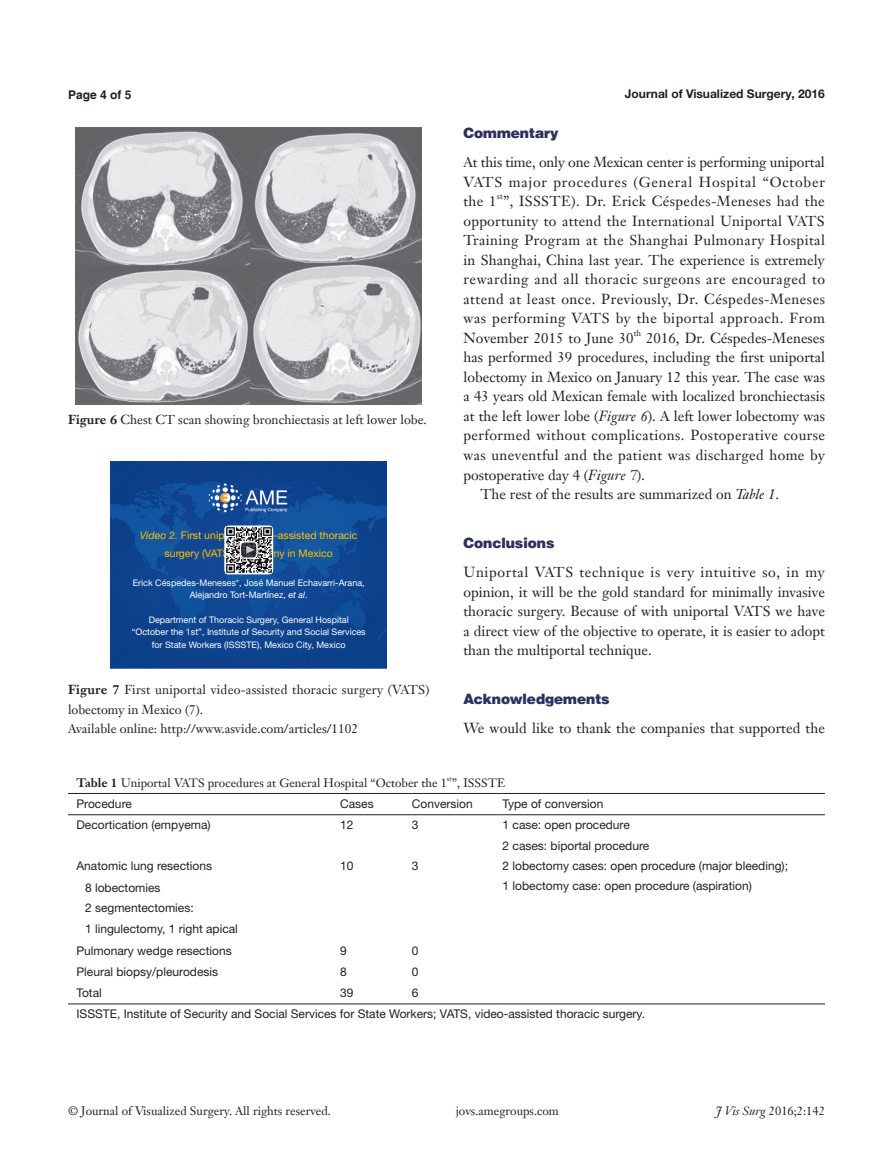
<style>
.page{position:relative;width:893px;height:1170px;background:#fff}
.page>*{position:absolute;margin:0;border:0;box-sizing:border-box;transform-origin:0 0}
.t1{font:14.25px/19.5px "Janson Text LT";letter-spacing:.005em;color:#231f20;text-align:justify}
.一级标题-6_5{font:900 14.25px "Helvetica";color:#2c305d}
.一级标题正体{font:900 14.25px "Helvetica";color:#2c305d}
.t2{font:12.75px/19.5px "Janson Text LT";color:#231f20}
.t3{font:12px "Helvetica Neue LT Pro";color:#231f20}
.t4{font:12px "Janson Text LT";color:#231f20}
.t5{font:700 12px "Helvetica Neue LT Pro";color:#231f20}
.t6{font:700 12px "Helvetica";color:#231f20}
.t7{font:11.55px "Times New Roman";color:#fff}
.t8{font:10.5px/18px "Helvetica Neue LT Pro";color:#ffc000;text-align:center}
.t9{font:9px/12.5px "Helvetica Neue LT Pro";color:#fff;text-align:center}
.t10{font:8.25px "Janson Text LT";color:#231f20}
.t11{font:7.05px "Janson Text LT";color:#231f20}
.s1{font-weight:700}
.s2{font-style:italic}
</style>
<div class="page">
<hr style="left:68px;top:793px;width:272px;height:1px;background:#231f20">
<hr style="left:340px;top:793px;width:72px;height:1px;background:#231f20">
<hr style="left:412px;top:793px;width:91px;height:1px;background:#231f20">
<hr style="left:503px;top:793px;width:322px;height:1px;background:#231f20">
<hr style="left:68px;top:814px;width:272px;height:1px;background:#231f20">
<hr style="left:340px;top:814px;width:72px;height:1px;background:#231f20">
<hr style="left:412px;top:814px;width:91px;height:1px;background:#231f20">
<hr style="left:503px;top:814px;width:322px;height:1px;background:#231f20">
<hr style="left:68px;top:1003px;width:272px;height:1px;background:#231f20">
<hr style="left:340px;top:1003px;width:72px;height:1px;background:#231f20">
<hr style="left:412px;top:1003px;width:91px;height:1px;background:#231f20">
<hr style="left:503px;top:1003px;width:322px;height:1px;background:#231f20">
<img style="left:111px;top:461px;width:276px;height:207px">
<svg style="left:224px;top:525px;width:49px;height:49px"></svg>
<img style="left:225px;top:526px;width:47px;height:47px">
<svg style="left:240px;top:541px;width:17px;height:17px"></svg>
<div style="left:240px;top:541px;width:17px;height:17px;border:1px solid #fff;border-radius:4px"></div>
<img style="left:76px;top:128px;width:346px;height:277px">
<p class="t6" style="left:68px;top:88px;width:65px">Page 4 of 5</p>
<p class="t2" style="left:68px;top:409px;width:360px"><span class="s1">Figure 6</span> Chest CT scan showing bronchiectasis at left lower lobe.</p>
<p class="t8" style="left:140px;top:525px;width:219px"><span class="s2">Video 2.</span> First uniportal video-assisted thoracic surgery (VATS) lobectomy in Mexico</p>
<p class="t9" style="left:133px;top:576px;width:233px">Erick Céspedes-Meneses*, José Manuel Echavarri-Arana,<br>Alejandro Tort-Martínez, <span class="s2">et al</span>.</p>
<p class="t9" style="left:132px;top:613px;width:235px">Department of Thoracic Surgery, General Hospital “October the 1st”, Institute of Security and Social Services for State Workers (ISSSTE), Mexico City, Mexico</p>
<p class="t7" style="left:259px;top:544px;width:13px;rotate:90deg">▲</p>
<p class="t2" style="left:68px;top:680px;width:363px"><span class="s1">Figure 7</span> First uniportal video-assisted thoracic surgery (VATS) lobectomy in Mexico (7).</p>
<p class="t2" style="left:68px;top:719px;width:292px">Available online: http://www.asvide.com/articles/1102</p>
<p class="t5" style="left:625px;top:86px;width:202px">Journal of Visualized Surgery, 2016</p>
<p class="一级标题正体" style="left:463px;top:124px;width:96px">Commentary</p>
<p class="t1" style="left:463px;top:152px;width:363px">At this time, only one Mexican center is performing uniportal VATS major procedures (General Hospital “October the 1</p>
<p class="t10" style="left:497px;top:191px;width:8px">st</p>
<p class="t1" style="left:463px;top:191px;width:363px;text-indent:40px">”, ISSSTE). Dr. Erick Céspedes-Meneses had the opportunity to attend the International Uniportal VATS Training Program at the Shanghai Pulmonary Hospital in Shanghai, China last year. The experience is extremely rewarding and all thoracic surgeons are encouraged to attend at least once. Previously, Dr. Céspedes-Meneses was performing VATS by the biportal approach. From November 2015 to June 30</p>
<p class="t10" style="left:634px;top:328px;width:9px">th</p>
<p class="t1" style="left:463px;top:328px;width:363px;text-indent:183px">2016, Dr. Céspedes-Meneses has performed 39 procedures, including the first uniportal lobectomy in Mexico on January 12 this year. The case was a 43 years old Mexican female with localized bronchiectasis at the left lower lobe (<span class="s2">Figure 6</span>). A left lower lobectomy was performed without complications. Postoperative course was uneventful and the patient was discharged home by postoperative day 4 (<span class="s2">Figure 7</span>).</p>
<p class="t1" style="left:480px;top:484px;width:300px">The rest of the results are summarized on <span class="s2">Table 1</span>.</p>
<p class="一级标题-6_5" style="left:463px;top:533px;width:92px">Conclusions</p>
<p class="t1" style="left:463px;top:562px;width:363px">Uniportal VATS technique is very intuitive so, in my opinion, it will be the gold standard for minimally invasive thoracic surgery. Because of with uniportal VATS we have a direct view of the objective to operate, it is easier to adopt than the multiportal technique.</p>
<p class="一级标题-6_5" style="left:463px;top:689px;width:148px">Acknowledgements</p>
<p class="t1" style="left:463px;top:718px;width:363px">We would like to thank the companies that supported the</p>
<p class="t11" style="left:447px;top:774px;width:6px">st</p>
<p class="t4" style="left:77px;top:774px;width:430px"><span class="s1">Table 1</span> Uniportal VATS procedures at General Hospital “October the 1 ”, ISSSTE</p>
<p class="t3" style="left:77px;top:796px;width:57px">Procedure</p>
<p class="t3" style="left:340px;top:796px;width:35px">Cases</p>
<p class="t3" style="left:412px;top:796px;width:62px">Conversion</p>
<p class="t3" style="left:503px;top:796px;width:102px">Type of conversion</p>
<p class="t3" style="left:77px;top:817px;width:136px">Decortication (empyema)</p>
<p class="t3" style="left:340px;top:817px;width:15px">12</p>
<p class="t3" style="left:412px;top:817px;width:8px">3</p>
<p class="t3" style="left:503px;top:817px;width:129px">1 case: open procedure</p>
<p class="t3" style="left:503px;top:838px;width:148px">2 cases: biportal procedure</p>
<p class="t3" style="left:77px;top:858px;width:137px">Anatomic lung resections</p>
<p class="t3" style="left:340px;top:858px;width:15px">10</p>
<p class="t3" style="left:412px;top:858px;width:8px">3</p>
<p class="t3" style="left:503px;top:858px;width:287px">2 lobectomy cases: open procedure (major bleeding);</p>
<p class="t3" style="left:85px;top:879px;width:77px">8 lobectomies</p>
<p class="t3" style="left:503px;top:878px;width:251px">1 lobectomy case: open procedure (aspiration)</p>
<p class="t3" style="left:85px;top:900px;width:110px">2 segmentectomies:</p>
<p class="t3" style="left:85px;top:921px;width:154px">1 lingulectomy, 1 right apical</p>
<p class="t3" style="left:77px;top:942px;width:157px">Pulmonary wedge resections</p>
<p class="t3" style="left:340px;top:942px;width:8px">9</p>
<p class="t3" style="left:412px;top:942px;width:8px">0</p>
<p class="t3" style="left:77px;top:964px;width:143px">Pleural biopsy/pleurodesis</p>
<p class="t3" style="left:340px;top:964px;width:8px">8</p>
<p class="t3" style="left:412px;top:964px;width:8px">0</p>
<p class="t3" style="left:77px;top:985px;width:27px">Total</p>
<p class="t3" style="left:340px;top:985px;width:15px">39</p>
<p class="t3" style="left:412px;top:985px;width:8px">6</p>
<p class="t3" style="left:77px;top:1006px;width:570px">ISSSTE, Institute of Security and Social Services for State Workers; VATS, video-assisted thoracic surgery.</p>
<p class="t4" style="left:68px;top:1103px;width:264px">© Journal of Visualized Surgery. All rights reserved.</p>
<p class="t4" style="left:456px;top:1103px;width:105px">jovs.amegroups.com</p>
<p class="t4" style="left:716px;top:1103px;width:111px"><span class="s2">J Vis Surg</span> 2016;2:142</p>
</div>
